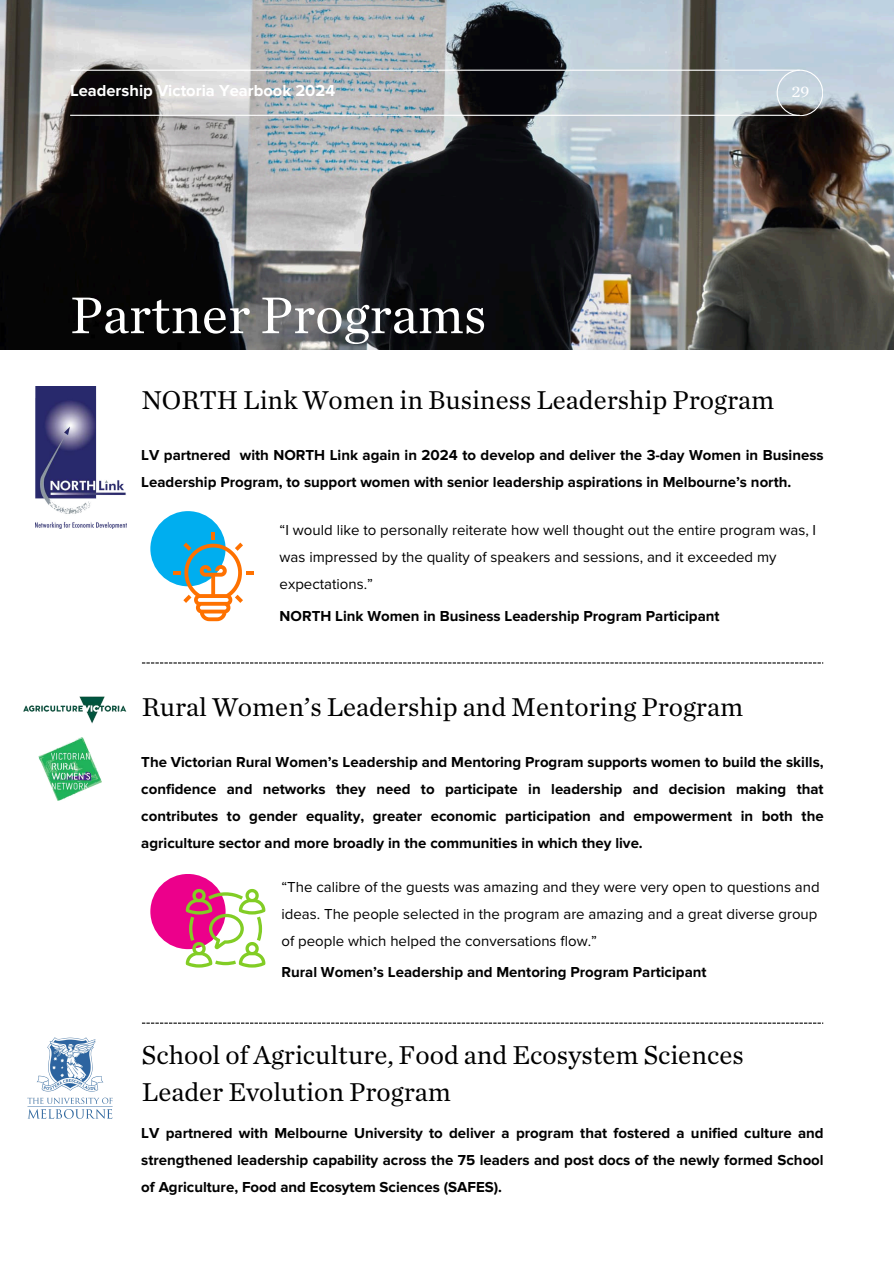
<style>
.page{position:relative;width:894px;height:1264px;background:#fff}
.page>*{position:absolute;margin:0;border:0;box-sizing:border-box;transform-origin:0 0}
.t1{font:54px "Chronicle Text G1";color:#fff}
.t2{font:27px/37.2px "Chronicle Text G1";color:#000}
.t3{font:700 16.5px "Proxima Nova";color:#fff}
.t4{font:16.5px "Chronicle Text G1";color:#fff}
.t5{font:700 15px/27px "Proxima Nova";color:#000;text-align:justify}
.t6{font:15px/27px "Proxima Nova";color:#000}
</style>
<div class="page">
<img style="left:0;top:0;width:893px;height:349px">
<hr style="left:70px;top:115px;width:729px;height:1px;background:#fff">
<hr style="left:70px;top:70px;width:729px;height:1px;background:#fff">
<svg style="left:776px;top:70px;width:46px;height:46px;background:#abb4ba"></svg>
<svg style="left:142px;top:1022px;width:681px;height:1px"></svg>
<svg style="left:142px;top:662px;width:681px;height:1px"></svg>
<div style="left:150px;top:511px;width:75px;height:75px;background:#00aeef;border-radius:50%"></div>
<svg style="left:173px;top:532px;width:80px;height:89px"></svg>
<img style="left:36px;top:386px;width:90px;height:142px">
<div style="left:150px;top:874px;width:75px;height:75px;background:#ec008b;border-radius:50%"></div>
<svg style="left:186px;top:888px;width:79px;height:79px"></svg>
<img style="left:39px;top:737px;width:63px;height:63px">
<img style="left:23px;top:696px;width:104px;height:28px">
<img style="left:27px;top:1037px;width:86px;height:82px">
<p class="t3" style="left:70px;top:81px;width:266px">Leadership Victoria Yearbook 2024</p>
<p class="t4" style="left:791px;top:79px;width:19px">29</p>
<h1 class="t1" style="left:70px;top:274px;width:418px">Partner Programs</h1>
<h2 class="t2" style="left:142px;top:380px;width:634px">NORTH Link Women in Business Leadership Program</h2>
<p class="t5" style="left:141px;top:442px;width:683px">LV partnered with NORTH Link again in 2024 to develop and deliver the 3-day Women in Business<br>Leadership Program, to support women with senior leadership aspirations in Melbourne’s north.</p>
<p class="t6" style="left:279px;top:515px;width:538px">“I would like to personally reiterate how well thought out the entire program was, I was impressed by the quality of speakers and sessions, and it exceeded my expectations.”</p>
<p class="t5" style="left:279px;top:602px;width:441px">NORTH Link Women in Business Leadership Program Participant</p>
<h2 class="t2" style="left:142px;top:687px;width:602px">Rural Women’s Leadership and Mentoring Program</h2>
<p class="t5" style="left:141px;top:749px;width:683px">The Victorian Rural Women’s Leadership and Mentoring Program supports women to build the skills, confidence and networks they need to participate in leadership and decision making that contributes to gender equality, greater economic participation and empowerment in both the agriculture sector and more broadly in the communities in which they live.</p>
<p class="t6" style="left:281px;top:873px;width:539px">“The calibre of the guests was amazing and they were very open to questions and ideas. The people selected in the program are amazing and a great diverse group of people which helped the conversations flow.”</p>
<p class="t5" style="left:281px;top:958px;width:426px">Rural Women’s Leadership and Mentoring Program Participant</p>
<h2 class="t2" style="left:142px;top:1035px;width:603px">School of Agriculture, Food and Ecosystem Sciences<br>Leader Evolution Program</h2>
<p class="t5" style="left:141px;top:1119px;width:683px">LV partnered with Melbourne University to deliver a program that fostered a unified culture and strengthened leadership capability across the 75 leaders and post docs of the newly formed School of Agriculture, Food and Ecosytem Sciences (SAFES).</p>
</div>
